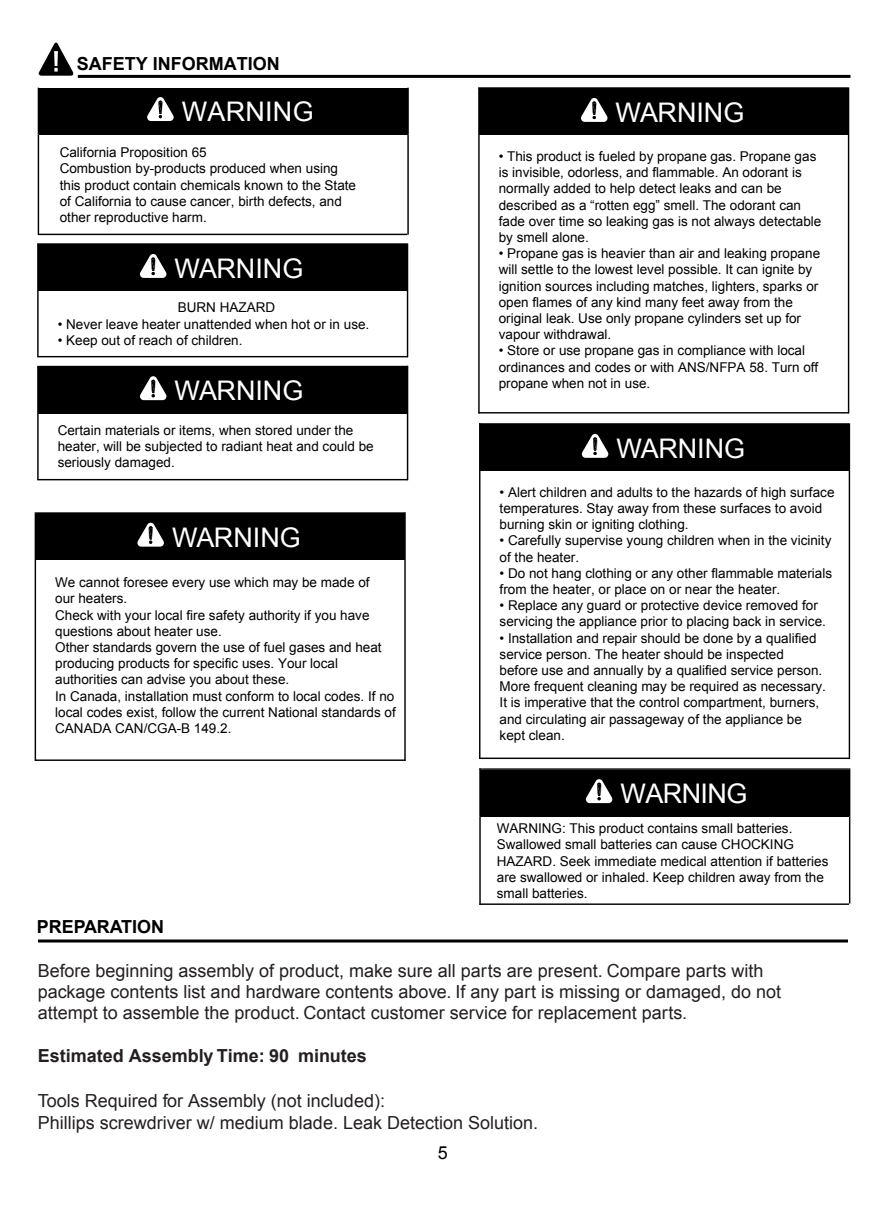
<style>
.page{position:relative;width:893px;height:1212px;background:#fff}
.page>*{position:absolute;margin:0;border:0;box-sizing:border-box;transform-origin:0 0}
.t1{font:27px "Arial";color:#fff}
.t2{font:27px "Arial";letter-spacing:-.02em;color:#fff}
.t3{font:18px/21px "Arial";color:#231f20}
.t4{font:700 18px "Arial";color:#231f20}
.t5{font:700 18px "Arial";color:#000}
.t6{font:18px "Arial";color:#000}
.t7{font:13.5px/16.2px "Arial";color:#000}
</style>
<div class="page">
<hr style="left:38px;top:939px;width:810px;height:3px;background:#000">
<hr style="left:78px;top:75px;width:772px;height:3px;background:#000">
<div style="left:39px;top:88px;width:7px;height:46px;background:#000"></div>
<div style="left:400px;top:88px;width:7px;height:46px;background:#000"></div>
<div style="left:46px;top:88px;width:354px;height:46px;background:#000"></div>
<svg style="left:147px;top:97px;width:27px;height:24px"></svg>
<hr style="left:38px;top:88px;width:1px;height:46px;background:#000">
<hr style="left:407px;top:88px;width:2px;height:46px;background:#000">
<hr style="left:38px;top:134px;width:1px;height:101px;background:#000">
<hr style="left:407px;top:134px;width:2px;height:101px;background:#000">
<hr style="left:38px;top:234px;width:369px;height:1px;background:#000">
<div style="left:39px;top:245px;width:7px;height:46px;background:#000"></div>
<div style="left:399px;top:245px;width:8px;height:46px;background:#000"></div>
<div style="left:46px;top:245px;width:353px;height:46px;background:#000"></div>
<svg style="left:140px;top:254px;width:26px;height:24px"></svg>
<hr style="left:37px;top:243px;width:370px;height:2px;background:#000">
<hr style="left:37px;top:244px;width:2px;height:113px;background:#000">
<hr style="left:407px;top:243px;width:1px;height:114px;background:#000">
<hr style="left:37px;top:356px;width:371px;height:1px;background:#000">
<div style="left:480px;top:89px;width:7px;height:46px;background:#000"></div>
<div style="left:840px;top:89px;width:8px;height:46px;background:#000"></div>
<div style="left:487px;top:89px;width:353px;height:46px;background:#000"></div>
<svg style="left:581px;top:98px;width:26px;height:24px"></svg>
<hr style="left:478px;top:87px;width:370px;height:2px;background:#000">
<hr style="left:478px;top:88px;width:2px;height:325px;background:#000">
<hr style="left:848px;top:87px;width:1px;height:326px;background:#000">
<hr style="left:478px;top:412px;width:371px;height:1px;background:#000">
<div style="left:480px;top:424px;width:8px;height:47px;background:#000"></div>
<div style="left:841px;top:424px;width:8px;height:47px;background:#000"></div>
<div style="left:488px;top:424px;width:353px;height:47px;background:#000"></div>
<svg style="left:582px;top:434px;width:26px;height:24px"></svg>
<hr style="left:479px;top:423px;width:370px;height:2px;background:#000">
<hr style="left:479px;top:423px;width:1px;height:336px;background:#000">
<hr style="left:849px;top:423px;width:1px;height:336px;background:#000">
<hr style="left:479px;top:757px;width:371px;height:2px;background:#000">
<svg style="left:38px;top:42px;width:36px;height:34px"></svg>
<div style="left:39px;top:367px;width:7px;height:47px;background:#000"></div>
<div style="left:399px;top:367px;width:8px;height:47px;background:#000"></div>
<div style="left:46px;top:367px;width:353px;height:47px;background:#000"></div>
<svg style="left:140px;top:376px;width:26px;height:24px"></svg>
<hr style="left:37px;top:366px;width:2px;height:114px;background:#000">
<hr style="left:407px;top:366px;width:1px;height:114px;background:#000">
<hr style="left:37px;top:479px;width:371px;height:1px;background:#000">
<hr style="left:37px;top:366px;width:371px;height:1px;background:#000">
<div style="left:36px;top:513px;width:7px;height:47px;background:#000"></div>
<div style="left:397px;top:513px;width:7px;height:47px;background:#000"></div>
<div style="left:43px;top:513px;width:354px;height:47px;background:#000"></div>
<svg style="left:137px;top:523px;width:27px;height:24px"></svg>
<hr style="left:35px;top:512px;width:370px;height:2px;background:#000">
<hr style="left:35px;top:514px;width:1px;height:247px;background:#000">
<hr style="left:404px;top:512px;width:2px;height:249px;background:#000">
<hr style="left:35px;top:759px;width:370px;height:2px;background:#000">
<div style="left:481px;top:770px;width:7px;height:47px;background:#000"></div>
<div style="left:841px;top:770px;width:8px;height:47px;background:#000"></div>
<div style="left:488px;top:770px;width:353px;height:47px;background:#000"></div>
<svg style="left:586px;top:779px;width:26px;height:24px"></svg>
<hr style="left:482px;top:768px;width:367px;height:2px;background:#000">
<hr style="left:479px;top:770px;width:2px;height:47px;background:#000">
<hr style="left:849px;top:770px;width:1px;height:47px;background:#000">
<hr style="left:479px;top:817px;width:2px;height:88px;background:#000">
<hr style="left:849px;top:817px;width:1px;height:86px;background:#000">
<hr style="left:479px;top:903px;width:370px;height:2px;background:#000">
<h2 class="t5" style="left:77px;top:51px;width:205px">SAFETY INFORMATION</h2>
<h1 class="t1" style="left:182px;top:94px;width:133px">WARNING</h1>
<p class="t7" style="left:60px;top:144px;width:298px">California Proposition 65<br>Combustion by-products produced when using this product contain chemicals known to the State of California to cause cancer, birth defects, and other reproductive harm.</p>
<h1 class="t1" style="left:175px;top:251px;width:130px">WARNING</h1>
<p class="t7" style="left:178px;top:300px;width:99px">BURN HAZARD</p>
<p class="t7" style="left:58px;top:316px;width:313px">• Never leave heater unattended when hot or in use.</p>
<p class="t7" style="left:58px;top:332px;width:186px">• Keep out of reach of children.</p>
<h1 class="t1" style="left:175px;top:373px;width:130px">WARNING</h1>
<p class="t7" style="left:58px;top:422px;width:317px">Certain materials or items, when stored under the heater, will be subjected to radiant heat and could be seriously damaged.</p>
<h1 class="t1" style="left:172px;top:519px;width:130px">WARNING</h1>
<p class="t7" style="left:55px;top:574px;width:342px">We cannot foresee every use which may be made of<br>our heaters.<br>Check with your local fire safety authority if you have questions about heater use.<br>Other standards govern the use of fuel gases and heat producing products for specific uses. Your local authorities can advise you about these.<br>In Canada, installation must conform to local codes. If no local codes exist, follow the current National standards of CANADA CAN/CGA-B 149.2.</p>
<h1 class="t1" style="left:616px;top:95px;width:130px">WARNING</h1>
<p class="t7" style="left:499px;top:148px;width:324px">• This product is fueled by propane gas. Propane gas is invisible, odorless, and flammable. An odorant is normally added to help detect leaks and can be described as a “rotten egg” smell. The odorant can fade over time so leaking gas is not always detectable by smell alone.</p>
<p class="t7" style="left:499px;top:245px;width:323px">• Propane gas is heavier than air and leaking propane will settle to the lowest level possible. It can ignite by ignition sources including matches, lighters, sparks or open flames of any kind many feet away from the original leak. Use only propane cylinders set up for vapour withdrawal.</p>
<p class="t7" style="left:499px;top:343px;width:321px">• Store or use propane gas in compliance with local ordinances and codes or with ANS/NFPA 58. Turn off propane when not in use.</p>
<h1 class="t1" style="left:616px;top:431px;width:130px">WARNING</h1>
<p class="t7" style="left:500px;top:484px;width:336px">• Alert children and adults to the hazards of high surface temperatures. Stay away from these surfaces to avoid burning skin or igniting clothing.</p>
<p class="t7" style="left:500px;top:533px;width:333px">• Carefully supervise young children when in the vicinity of the heater.</p>
<p class="t7" style="left:500px;top:565px;width:334px">• Do not hang clothing or any other flammable materials from the heater, or place on or near the heater.</p>
<p class="t7" style="left:500px;top:597px;width:328px">• Replace any guard or protective device removed for servicing the appliance prior to placing back in service.</p>
<p class="t7" style="left:500px;top:630px;width:328px">• Installation and repair should be done by a qualified service person. The heater should be inspected<br>before use and annually by a qualified service person.<br>More frequent cleaning may be required as necessary.<br>It is imperative that the control compartment, burners, and circulating air passageway of the appliance be kept clean.</p>
<h1 class="t2" style="left:620px;top:776px;width:128px">WARNING</h1>
<p class="t7" style="left:497px;top:820px;width:333px">WARNING: This product contains small batteries.<br>Swallowed small batteries can cause CHOCKING HAZARD. Seek immediate medical attention if batteries are swallowed or inhaled. Keep children away from the small batteries.</p>
<h2 class="t5" style="left:37px;top:914px;width:129px">PREPARATION</h2>
<p class="t3" style="left:38px;top:960px;width:745px">Before beginning assembly of product, make sure all parts are present. Compare parts with package contents list and hardware contents above. If any part is missing or damaged, do not attempt to assemble the product. Contact customer service for replacement parts.</p>
<h2 class="t4" style="left:38px;top:1044px;width:330px">Estimated Assembly Time: 90 minutes</h2>
<h2 class="t3" style="left:38px;top:1090px;width:502px;line-height:21.6px">Tools Required for Assembly (not included):<br>Phillips screwdriver w/ medium blade. Leak Detection Solution.</h2>
<h2 class="t6" style="left:438px;top:1141px;width:12px">5</h2>
</div>
